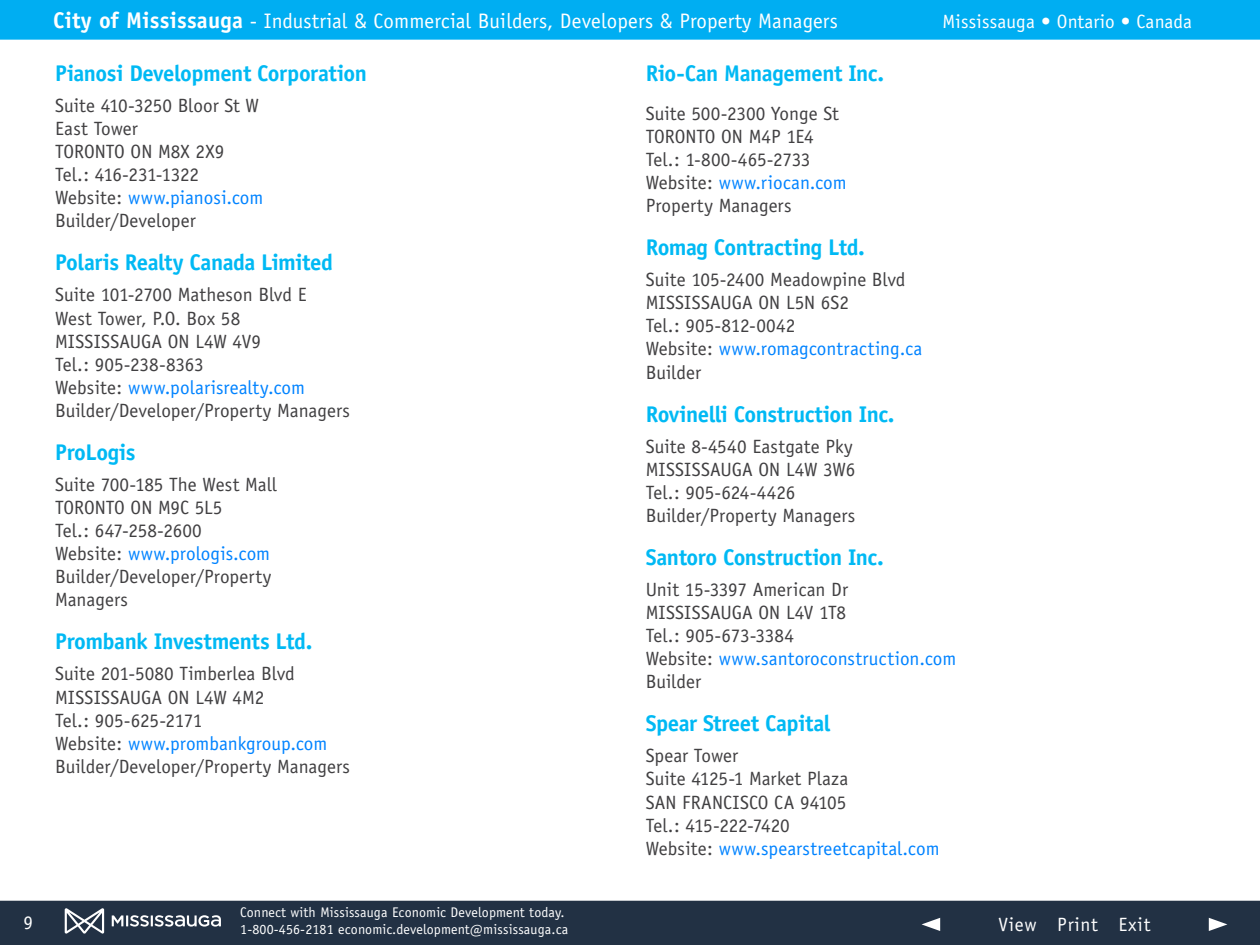
<style>
.page{position:relative;width:1260px;height:945px;background:#fff}
.page>*{position:absolute;margin:0;border:0;box-sizing:border-box;transform-origin:0 0}
.t1{font:700 22.75px "Officina Sans";letter-spacing:-.02em;color:#00b9f4}
.t2{font:21px "Officina Sans";letter-spacing:.01em;color:#fff}
.t3{font:19.25px/23.1px "Officina Sans";color:#414042}
.t4{font:19.25px "Officina Sans";letter-spacing:.01em;color:#fff}
.t5{font:19.25px "Officina Sans";letter-spacing:.04em;color:#fff}
.t6{font:14px/16.8px "Officina Sans";letter-spacing:.01em;color:#fff}
.s1{font-weight:700;font-size:22.75px}
.s2{color:#0083ff}
</style>
<div class="page">
<div style="left:0;top:900px;width:1260px;height:45px;background:#223144"></div>
<div style="left:0;top:0;width:1260px;height:40px;background:#00aef2"></div>
<svg style="left:1209px;top:918px;width:18px;height:13px"></svg>
<svg style="left:922px;top:918px;width:18px;height:13px"></svg>
<svg style="left:65px;top:908px;width:39px;height:26px"></svg>
<svg style="left:112px;top:915px;width:109px;height:12px"></svg>
<p class="t4" style="left:24px;top:911px;width:11px">9</p>
<p class="t2" style="left:53px;top:9px;width:786px"><span class="s1">City of Mississauga</span> - Industrial &amp; Commercial Builders, Developers &amp; Property Managers</p>
<p class="t4" style="left:943px;top:10px;width:251px">Mississauga • Ontario • Canada</p>
<p class="t1" style="left:55px;top:59px;width:313px">Pianosi Development Corporation</p>
<p class="t3" style="left:55px;top:94px;width:210px">Suite 410-3250 Bloor St W<br>East Tower<br>TORONTO ON M8X 2X9<br>Tel.: 416-231-1322<br>Website: <span class="s2">www.pianosi.com<br></span>Builder/Developer</p>
<p class="t1" style="left:55px;top:248px;width:279px">Polaris Realty Canada Limited</p>
<p class="t3" style="left:55px;top:283px;width:296px">Suite 101-2700 Matheson Blvd E<br>West Tower, P.O. Box 58<br>MISSISSAUGA ON L4W 4V9<br>Tel.: 905-238-8363<br>Website: <span class="s2">www.polarisrealty.com<br></span>Builder/Developer/Property Managers</p>
<p class="t1" style="left:55px;top:438px;width:82px">ProLogis</p>
<p class="t3" style="left:55px;top:473px;width:223px">Suite 700-185 The West Mall<br>TORONTO ON M9C 5L5<br>Tel.: 647-258-2600<br>Website: <span class="s2">www.prologis.com<br></span>Builder/Developer/Property<br>Managers</p>
<p class="t1" style="left:55px;top:628px;width:259px">Prombank Investments Ltd.</p>
<p class="t3" style="left:55px;top:662px;width:296px">Suite 201-5080 Timberlea Blvd<br>MISSISSAUGA ON L4W 4M2<br>Tel.: 905-625-2171<br>Website: <span class="s2">www.prombankgroup.com<br></span>Builder/Developer/Property Managers</p>
<p class="t6" style="left:240px;top:904px;width:330px">Connect with Mississauga Economic Development today.<br>1-800-456-2181 economic.development@mississauga.ca</p>
<p class="t1" style="left:646px;top:59px;width:240px">Rio-Can Management Inc.</p>
<p class="t3" style="left:646px;top:102px;width:203px">Suite 500-2300 Yonge St<br>TORONTO ON M4P 1E4<br>Tel.: 1-800-465-2733<br>Website: <span class="s2">www.riocan.com<br></span>Property Managers</p>
<p class="t1" style="left:646px;top:233px;width:221px">Romag Contracting Ltd.</p>
<p class="t3" style="left:646px;top:268px;width:278px">Suite 105-2400 Meadowpine Blvd<br>MISSISSAUGA ON L5N 6S2<br>Tel.: 905-812-0042<br>Website: <span class="s2">www.romagcontracting.ca<br></span>Builder</p>
<p class="t1" style="left:646px;top:400px;width:250px">Rovinelli Construction Inc.</p>
<p class="t3" style="left:646px;top:435px;width:211px">Suite 8-4540 Eastgate Pky<br>MISSISSAUGA ON L4W 3W6<br>Tel.: 905-624-4426<br>Builder/Property Managers</p>
<p class="t1" style="left:646px;top:543px;width:240px">Santoro Construction Inc.</p>
<p class="t3" style="left:646px;top:578px;width:312px">Unit 15-3397 American Dr<br>MISSISSAUGA ON L4V 1T8<br>Tel.: 905-673-3384<br>Website: <span class="s2">www.santoroconstruction.com<br></span>Builder</p>
<p class="t1" style="left:646px;top:709px;width:186px">Spear Street Capital</p>
<p class="t3" style="left:646px;top:744px;width:295px">Spear Tower<br>Suite 4125-1 Market Plaza<br>SAN FRANCISCO CA 94105<br>Tel.: 415-222-7420<br>Website: <span class="s2">www.spearstreetcapital.com</span></p>
<p class="t5" style="left:998px;top:913px;width:154px">View Print Exit</p>
</div>
